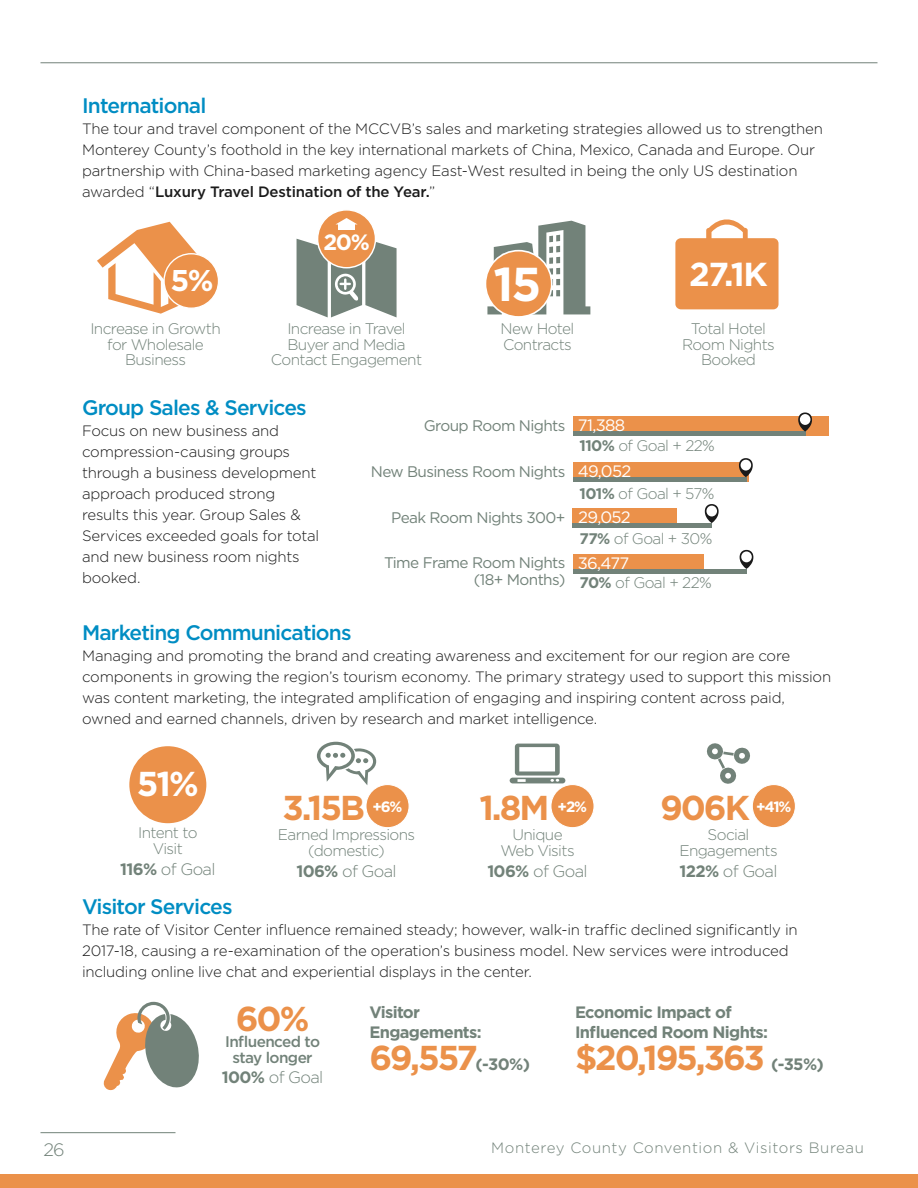
<style>
.page{position:relative;width:918px;height:1188px;background:#fff}
.page>*{position:absolute;margin:0;border:0;box-sizing:border-box;transform-origin:0 0}
.t1{font:700 47.55px "Gotham";color:#fff}
.t2{font:700 34.5px "Gotham";letter-spacing:-.06em;color:#eb914a}
.t3{font:700 34.5px "Gotham";color:#fff}
.t4{font:700 33.15px "Gotham";color:#fff}
.t5{font:700 30px "Gotham";color:#fff}
.t6{font:700 22.2px "Gotham";color:#fff}
.t7{font:500 21px "Gotham";letter-spacing:-.04em;color:#008dc3}
.t8{font:300 18px "Gotham";color:#728279}
.t9{font:700 16.5px/19.8px "Gotham";letter-spacing:-.04em;color:#728279}
.t10{font:300 16.5px "Gotham";letter-spacing:-.04em;color:#728279}
.t11{font:16.5px "Gotham";color:#fff}
.t12{font:300 15.3px/15.6px "Gotham";letter-spacing:-.04em;color:#728279;text-align:center}
.t13{font:15.3px/16.8px "Gotham";letter-spacing:-.04em;color:#728279;text-align:right}
.t14{font:500 15.3px/15.6px "Gotham";letter-spacing:-.04em;color:#728279;text-align:center}
.t15{font:300 15px/21px "Gotham";letter-spacing:-.015em;color:#1a1a1a}
.t16{font:300 15px "Gotham";letter-spacing:.04em;color:#728279}
.t17{font:700 15px "Gotham";color:#fff}
.s1{font-weight:500}
.s2{font-size:16.5px;color:#fff}
.s3{font-weight:700}
.s4{font-size:16.5px;color:#728279}
</style>
<div class="page">
<div style="left:0;top:1174px;width:918px;height:14px;background:#eb914a"></div>
<hr style="left:40px;top:62px;width:838px;height:1px;background:#728279">
<svg style="left:103px;top:1002px;width:96px;height:88px"></svg>
<div style="left:573px;top:416px;width:255px;height:20px;background:#eb914a"></div>
<div style="left:573px;top:431px;width:233px;height:5px;background:#728279"></div>
<svg style="left:798px;top:412px;width:14px;height:20px"></svg>
<div style="left:800px;top:414px;width:10px;height:11px;background:#fff;border-radius:50%"></div>
<div style="left:573px;top:462px;width:175px;height:20px;background:#eb914a"></div>
<div style="left:573px;top:477px;width:174px;height:5px;background:#728279"></div>
<svg style="left:739px;top:458px;width:14px;height:19px"></svg>
<div style="left:741px;top:460px;width:10px;height:11px;background:#fff;border-radius:50%"></div>
<div style="left:573px;top:554px;width:130px;height:19px;background:#eb914a"></div>
<hr style="left:573px;top:569px;width:174px;height:4px;background:#728279">
<svg style="left:740px;top:550px;width:13px;height:19px"></svg>
<div style="left:741px;top:551px;width:11px;height:11px;background:#fff;border-radius:50%"></div>
<div style="left:573px;top:508px;width:104px;height:19px;background:#eb914a"></div>
<hr style="left:573px;top:523px;width:139px;height:4px;background:#728279">
<svg style="left:705px;top:504px;width:14px;height:19px"></svg>
<div style="left:706px;top:506px;width:11px;height:10px;background:#fff;border-radius:50%"></div>
<svg style="left:510px;top:744px;width:55px;height:39px"></svg>
<div style="left:551px;top:785px;width:43px;height:43px;background:#eb914a;border-radius:50%"></div>
<div style="left:550px;top:784px;width:45px;height:44px;border:1px solid #fff;border-radius:50%"></div>
<svg style="left:487px;top:221px;width:103px;height:93px"></svg>
<div style="left:485px;top:251px;width:67px;height:66px;background:#eb914a;border-radius:50%"></div>
<div style="left:485px;top:250px;width:68px;height:68px;border:2px solid #fff;border-radius:50%"></div>
<svg style="left:706px;top:743px;width:44px;height:41px"></svg>
<div style="left:752px;top:785px;width:43px;height:43px;background:#eb914a;border-radius:50%"></div>
<div style="left:752px;top:784px;width:44px;height:44px;border:1px solid #fff;border-radius:50%"></div>
<svg style="left:675px;top:219px;width:104px;height:90px"></svg>
<div style="left:128px;top:745px;width:79px;height:79px;background:#eb914a;border-radius:50%"></div>
<div style="left:127px;top:744px;width:81px;height:81px;border:2px solid #fff;border-radius:50%"></div>
<svg style="left:97px;top:222px;width:100px;height:92px"></svg>
<div style="left:164px;top:254px;width:55px;height:54px;background:#eb914a;border-radius:50%"></div>
<div style="left:163px;top:253px;width:56px;height:56px;border:1px solid #fff;border-radius:50%"></div>
<svg style="left:317px;top:742px;width:59px;height:43px"></svg>
<div style="left:366px;top:785px;width:43px;height:43px;background:#eb914a;border-radius:50%"></div>
<div style="left:365px;top:784px;width:45px;height:44px;border:1px solid #fff;border-radius:50%"></div>
<div style="left:318px;top:210px;width:57px;height:58px;background:#eb914a;border-radius:50%"></div>
<svg style="left:297px;top:239px;width:100px;height:78px"></svg>
<div style="left:338px;top:224px;width:17px;height:5px;background:#fff"></div>
<svg style="left:336px;top:218px;width:21px;height:6px"></svg>
<hr style="left:40px;top:1132px;width:136px;height:1px;background:#728279">
<h3 class="t7" style="left:82px;top:92px;width:126px">International</h3>
<p class="t15" style="left:82px;top:118px;width:743px">The tour and travel component of the MCCVB’s sales and marketing strategies allowed us to strengthen Monterey County’s foothold in the key international markets of China, Mexico, Canada and Europe. Our partnership with China-based marketing agency East-West resulted in being the only US destination awarded “<span class="s1">Luxury Travel Destination of the Year.</span>”</p>
<h3 class="t5" style="left:171px;top:262px;width:44px">5%</h3>
<p class="t12" style="left:90px;top:321px;width:132px">Increase in Growth for Wholesale<br>Business</p>
<h3 class="t6" style="left:323px;top:229px;width:48px">20%</h3>
<p class="t12" style="left:271px;top:321px;width:153px">Increase in Travel<br>Buyer and Media<br>Contact Engagement</p>
<h1 class="t1" style="left:493px;top:255px;width:50px">15</h1>
<p class="t12" style="left:501px;top:321px;width:75px;text-align:left">New Hotel<br>Contracts</p>
<h3 class="t4" style="left:689px;top:255px;width:80px">27.1K</h3>
<p class="t12" style="left:682px;top:321px;width:94px">Total Hotel<br>Room Nights<br>Booked</p>
<h3 class="t7" style="left:82px;top:394px;width:226px">Group Sales &amp; Services</h3>
<p class="t15" style="left:82px;top:420px;width:239px">Focus on new business and compression-causing groups through a business development approach produced strong results this year. Group Sales &amp;<br>Services exceeded goals for total and new business room nights booked.</p>
<p class="t13" style="left:424px;top:417px;width:203px">Group Room Nights <span class="s2">71,388</span></p>
<p class="t13" style="left:371px;top:463px;width:262px">New Business Room Nights <span class="s2">49,052</span></p>
<p class="t12" style="left:579px;top:437px;width:137px"><span class="s3">110%</span> of Goal + 22%</p>
<p class="t12" style="left:579px;top:485px;width:137px"><span class="s3">101%</span> of Goal + 57%</p>
<p class="t12" style="left:579px;top:531px;width:135px"><span class="s3">77%</span> of Goal + 30%</p>
<p class="t12" style="left:579px;top:575px;width:134px"><span class="s3">70%</span> of Goal + 22%</p>
<p class="t13" style="left:391px;top:508px;width:241px">Peak Room Nights 300+ <span class="s2">29,052</span></p>
<p class="t13" style="left:384px;top:554px;width:183px">Time Frame Room Nights (18+ Months)</p>
<p class="t11" style="left:578px;top:553px;width:53px">36,477</p>
<h3 class="t7" style="left:82px;top:619px;width:271px">Marketing Communications</h3>
<p class="t15" style="left:82px;top:645px;width:751px">Managing and promoting the brand and creating awareness and excitement for our region are core components in growing the region’s tourism economy. The primary strategy used to support this mission was content marketing, the integrated amplification of engaging and inspiring content across paid, owned and earned channels, driven by research and market intelligence.</p>
<h2 class="t3" style="left:137px;top:763px;width:63px">51%</h2>
<p class="t12" style="left:138px;top:825px;width:61px">Intent to<br>Visit</p>
<p class="t10" style="left:120px;top:859px;width:97px"><span class="s3">116%</span> of Goal</p>
<h2 class="t2" style="left:282px;top:787px;width:84px">3.15B</h2>
<p class="t17" style="left:372px;top:797px;width:32px">+6%</p>
<p class="t12" style="left:278px;top:827px;width:139px">Earned Impressions (domestic)</p>
<p class="t10" style="left:296px;top:861px;width:102px"><span class="s3">106%</span> of Goal</p>
<h2 class="t2" style="left:479px;top:787px;width:71px">1.8M</h2>
<p class="t17" style="left:558px;top:797px;width:31px">+2%</p>
<p class="t12" style="left:500px;top:827px;width:76px">Unique<br>Web Visits</p>
<p class="t10" style="left:487px;top:861px;width:102px"><span class="s3">106%</span> of Goal</p>
<h2 class="t2" style="left:660px;top:787px;width:91px">906K</h2>
<p class="t17" style="left:756px;top:797px;width:37px">+41%</p>
<p class="t12" style="left:679px;top:827px;width:100px">Social<br>Engagements</p>
<p class="t10" style="left:680px;top:861px;width:99px"><span class="s3">122%</span> of Goal</p>
<h3 class="t7" style="left:82px;top:893px;width:152px">Visitor Services</h3>
<p class="t15" style="left:82px;top:919px;width:717px">The rate of Visitor Center influence remained steady; however, walk-in traffic declined significantly in<br>2017-18, causing a re-examination of the operation’s business model. New services were introduced including online live chat and experiential displays in the center.</p>
<h2 class="t2" style="left:236px;top:997px;width:75px">60%</h2>
<p class="t14" style="left:225px;top:1034px;width:96px">Influenced to stay longer</p>
<p class="t10" style="left:222px;top:1067px;width:103px"><span class="s3">100%</span> of Goal</p>
<p class="t9" style="left:369px;top:1002px;width:114px">Visitor<br>Engagements:</p>
<h2 class="t2" style="left:369px;top:1037px;width:162px">69,557<span class="s4">(-30%)</span></h2>
<p class="t9" style="left:575px;top:1002px;width:195px">Economic Impact of<br>Influenced Room Nights:</p>
<h2 class="t2" style="left:575px;top:1037px;width:250px">$20,195,363 <span class="s4">(-35%)</span></h2>
<p class="t8" style="left:44px;top:1139px;width:23px">26</p>
<p class="t16" style="left:491px;top:1139px;width:374px">Monterey County Convention &amp; Visitors Bureau</p>
</div>
